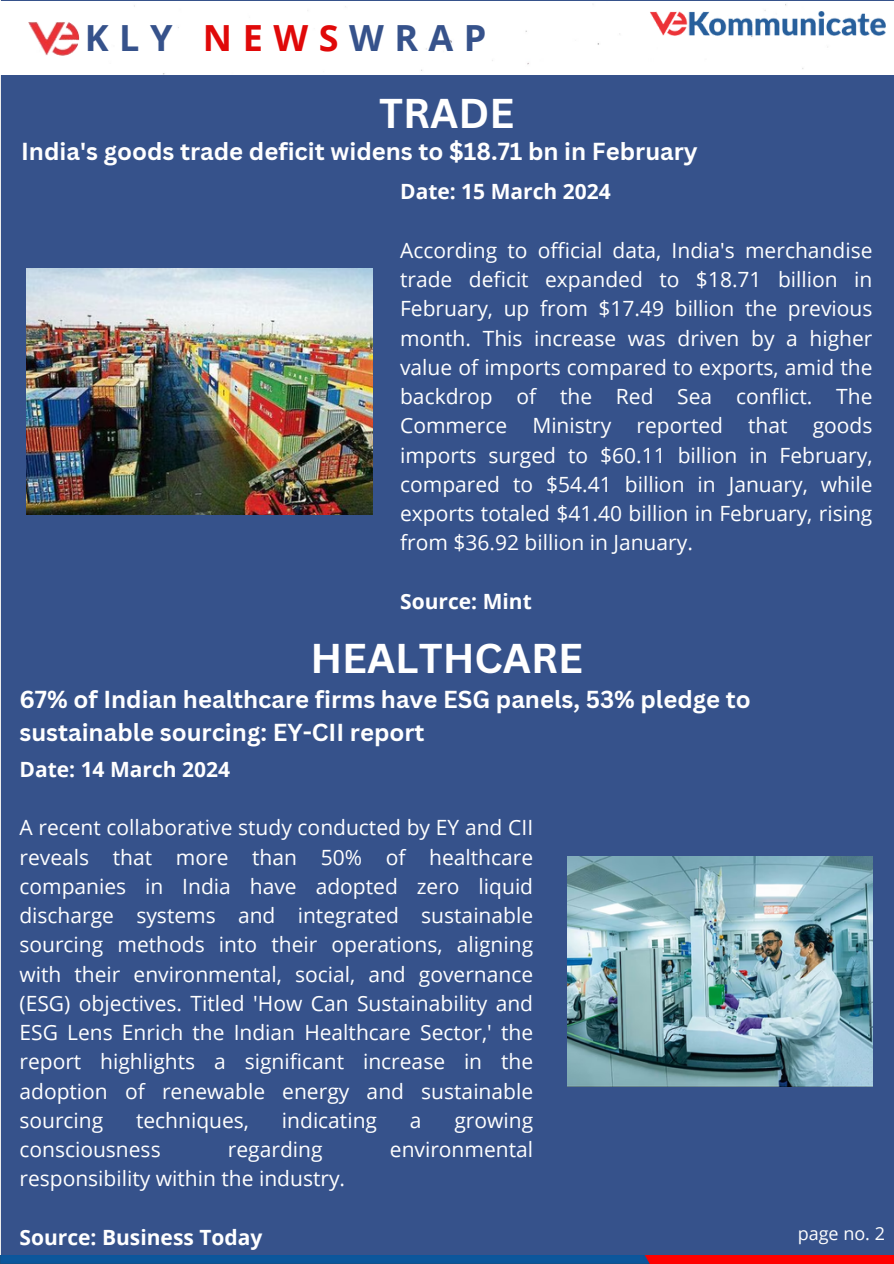
<style>
.page{position:relative;width:894px;height:1264px;background:#fff}
.page>*{position:absolute;margin:0;border:0;box-sizing:border-box;transform-origin:0 0}
.t1{font:700 40.5px "Canva Sans";color:#fff}
.t2{font:700 36px "Open Sans";letter-spacing:.29em;color:#36528b}
.t3{font:700 24px "Canva Sans";color:#fff}
.t4{font:700 23.85px/32.7px "Canva Sans";color:#fff}
.t5{font:21px/29.2px "Open Sans";color:#fff;text-align:justify}
.t6{font:700 21px "Open Sans";color:#fff}
.t7{font:18px "Open Sans";color:#fefefe}
.s1{color:#e00909}
</style>
<div class="page">
<div style="left:1px;top:0;width:892px;height:1255px;background:#36528b"></div>
<div style="left:1px;top:2px;width:892px;height:73px;background:#fff"></div>
<img style="left:0;top:1255px;width:893px;height:8px">
<img style="left:27px;top:22px;width:53px;height:35px">
<img style="left:647px;top:12px;width:238px;height:27px">
<img style="left:27px;top:268px;width:345px;height:246px">
<img style="left:567px;top:856px;width:305px;height:230px">
<p class="t2" style="left:85px;top:13px;width:403px">KLY <span class="s1">NEWS</span>WRAP</p>
<p class="t1" style="left:379px;top:85px;width:136px">TRADE</p>
<h3 class="t3" style="left:21px;top:134px;width:678px">India's goods trade deficit widens to $18.71 bn in February</h3>
<h4 class="t6" style="left:400px;top:177px;width:212px">Date: 15 March 2024</h4>
<h5 class="t5" style="left:400px;top:235px;width:473px">According to official data, India's merchandise trade deficit expanded to $18.71 billion in February, up from $17.49 billion the previous month. This increase was driven by a higher value of imports compared to exports, amid the backdrop of the Red Sea conflict. The Commerce Ministry reported that goods imports surged to $60.11 billion in February, compared to $54.41 billion in January, while exports totaled $41.40 billion in February, rising from $36.92 billion in January.</h5>
<h4 class="t6" style="left:400px;top:586px;width:133px">Source: Mint</h4>
<p class="t1" style="left:310px;top:629px;width:274px">HEALTHCARE</p>
<p class="t4" style="left:19px;top:682px;width:732px">67% of Indian healthcare firms have ESG panels, 53% pledge to sustainable sourcing: EY-CII report</p>
<p class="t6" style="left:19px;top:754px;width:212px">Date: 14 March 2024</p>
<h2 class="t5" style="left:19px;top:812px;width:515px">A recent collaborative study conducted by EY and CII reveals that more than 50% of healthcare companies in India have adopted zero liquid discharge systems and integrated sustainable sourcing methods into their operations, aligning with their environmental, social, and governance (ESG) objectives. Titled 'How Can Sustainability and ESG Lens Enrich the Indian Healthcare Sector,' the report highlights a significant increase in the adoption of renewable energy and sustainable sourcing</h2>
<h2 class="t5" style="left:136px;top:1105px;width:114px">techniques,</h2>
<h2 class="t5" style="left:282px;top:1105px;width:97px">indicating</h2>
<h2 class="t5" style="left:410px;top:1105px;width:13px">a</h2>
<h2 class="t5" style="left:454px;top:1105px;width:80px">growing</h2>
<h2 class="t5" style="left:19px;top:1134px;width:143px">consciousness</h2>
<h2 class="t5" style="left:228px;top:1134px;width:96px">regarding</h2>
<h2 class="t5" style="left:390px;top:1134px;width:145px">environmental</h2>
<h2 class="t5" style="left:19px;top:1163px;width:327px">responsibility within the industry.</h2>
<p class="t6" style="left:19px;top:1222px;width:244px">Source: Business Today</p>
<h1 class="t7" style="left:797px;top:1221px;width:89px">page no. 2</h1>
</div>
